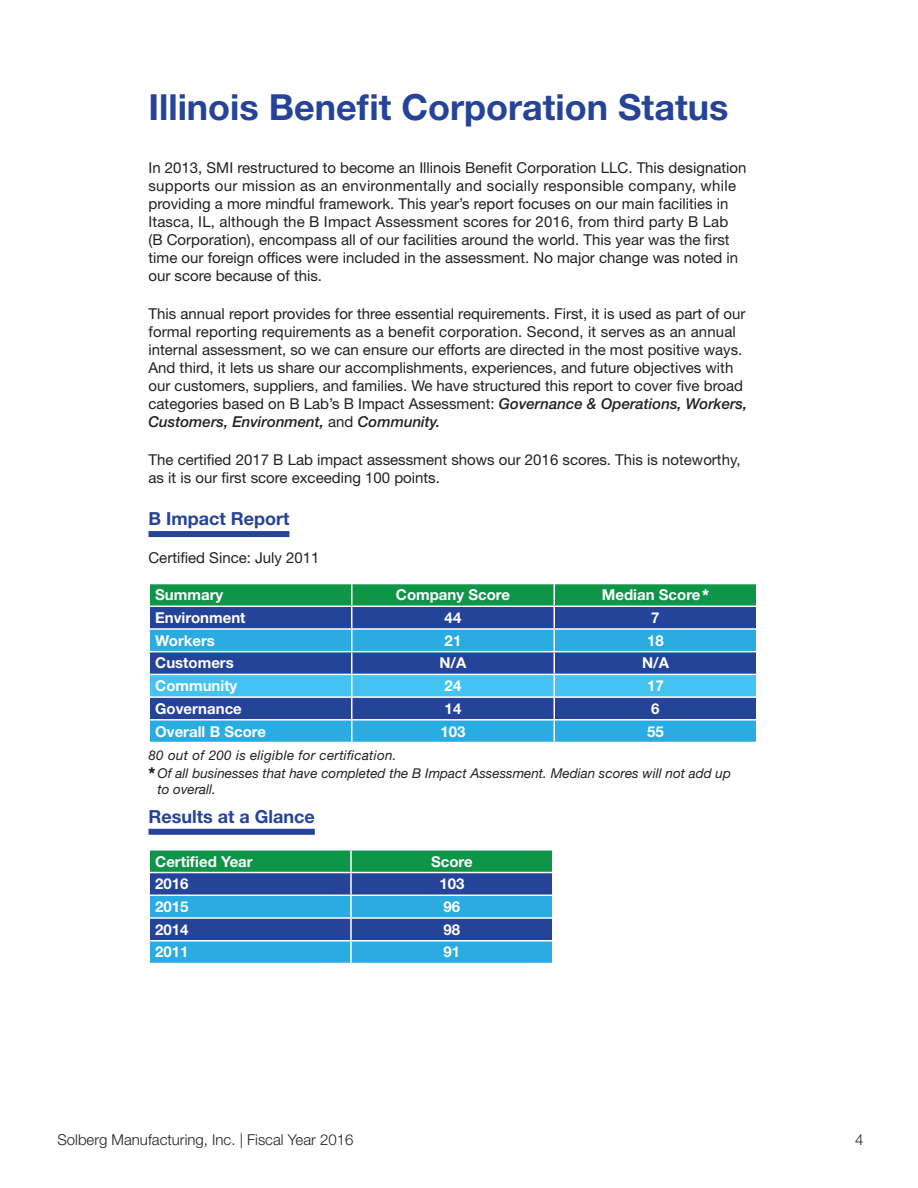
<style>
.page{position:relative;width:918px;height:1188px;background:#fff}
.page>*{position:absolute;margin:0;border:0;box-sizing:border-box;transform-origin:0 0}
.t1{font:700 36px "Helvetica Neue LT Std";color:#244399}
.t2{font:700 18px "Helvetica Neue LT Std";color:#244399}
.t3{font:15px/18px "Helvetica Neue LT Std";color:#231f20}
.t4{font:700 15px "Helvetica Neue LT Std";color:#fff}
.t5{font:300 15px "Helvetica Neue LT Std";color:#231f20}
.t6{font:italic 13.5px/18px "Helvetica Neue LT Std";color:#231f20}
.s1{font-weight:500;font-style:italic}
.s2{font-weight:900}
.s3{font-weight:900;font-style:normal;font-size:15px}
</style>
<div class="page">
<div style="left:148px;top:531px;width:141px;height:6px;background:#244399"></div>
<div style="left:148px;top:829px;width:167px;height:6px;background:#244399"></div>
<svg style="left:149px;top:584px;width:608px;height:158px;background:#3687b4"></svg>
<hr style="left:756px;top:721px;width:2px;height:21px;background:#fff">
<svg style="left:150px;top:851px;width:402px;height:112px;background:#247ea6"></svg>
<hr style="left:350px;top:851px;width:2px;height:21px;background:#fff">
<hr style="left:350px;top:873px;width:2px;height:22px;background:#fff">
<hr style="left:350px;top:896px;width:2px;height:21px;background:#fff">
<hr style="left:350px;top:919px;width:2px;height:21px;background:#fff">
<hr style="left:350px;top:942px;width:2px;height:21px;background:#fff">
<hr style="left:148px;top:940px;width:203px;height:2px;background:#fff">
<hr style="left:351px;top:940px;width:203px;height:2px;background:#fff">
<hr style="left:148px;top:872px;width:203px;height:1px;background:#fff">
<hr style="left:351px;top:872px;width:203px;height:1px;background:#fff">
<hr style="left:148px;top:895px;width:203px;height:1px;background:#fff">
<hr style="left:351px;top:895px;width:203px;height:1px;background:#fff">
<hr style="left:148px;top:917px;width:203px;height:2px;background:#fff">
<hr style="left:351px;top:917px;width:203px;height:2px;background:#fff">
<h1 class="t1" style="left:148px;top:85px;width:581px">Illinois Benefit Corporation Status</h1>
<p class="t3" style="left:148px;top:158px;width:599px">In 2013, SMI restructured to become an Illinois Benefit Corporation LLC. This designation supports our mission as an environmentally and socially responsible company, while providing a more mindful framework. This year’s report focuses on our main facilities in Itasca, IL, although the B Impact Assessment scores for 2016, from third party B Lab<br>(B Corporation), encompass all of our facilities around the world. This year was the first time our foreign offices were included in the assessment. No major change was noted in our score because of this.</p>
<p class="t3" style="left:148px;top:304px;width:600px">This annual report provides for three essential requirements. First, it is used as part of our formal reporting requirements as a benefit corporation. Second, it serves as an annual internal assessment, so we can ensure our efforts are directed in the most positive ways.<br>And third, it lets us share our accomplishments, experiences, and future objectives with our customers, suppliers, and families. We have structured this report to cover five broad categories based on B Lab’s B Impact Assessment: <span class="s1">Governance &amp; Operations, Workers, Customers, Environment,</span> and <span class="s1">Community.</span></p>
<p class="t3" style="left:148px;top:451px;width:594px">The certified 2017 B Lab impact assessment shows our 2016 scores. This is noteworthy, as it is our first score exceeding 100 points.</p>
<p class="t2" style="left:148px;top:508px;width:142px">B Impact Report</p>
<p class="t3" style="left:148px;top:549px;width:173px">Certified Since: July 2011</p>
<p class="t4" style="left:155px;top:586px;width:70px">Summary</p>
<p class="t4" style="left:396px;top:586px;width:116px">Company Score</p>
<p class="t4" style="left:602px;top:586px;width:109px">Median Score <span class="s2">*</span></p>
<p class="t4" style="left:155px;top:608px;width:92px">Environment</p>
<p class="t4" style="left:445px;top:608px;width:18px">44</p>
<p class="t4" style="left:651px;top:608px;width:10px">7</p>
<p class="t4" style="left:155px;top:631px;width:61px">Workers</p>
<p class="t4" style="left:445px;top:631px;width:18px">21</p>
<p class="t4" style="left:647px;top:631px;width:18px">18</p>
<p class="t4" style="left:155px;top:654px;width:80px">Customers</p>
<p class="t4" style="left:440px;top:654px;width:28px">N/A</p>
<p class="t4" style="left:642px;top:654px;width:28px">N/A</p>
<p class="t4" style="left:155px;top:676px;width:84px">Community</p>
<p class="t4" style="left:445px;top:676px;width:18px">24</p>
<p class="t4" style="left:647px;top:676px;width:18px">17</p>
<p class="t4" style="left:155px;top:699px;width:88px">Governance</p>
<p class="t4" style="left:445px;top:699px;width:18px">14</p>
<p class="t4" style="left:651px;top:699px;width:10px">6</p>
<p class="t4" style="left:155px;top:722px;width:112px">Overall B Score</p>
<p class="t4" style="left:440px;top:722px;width:27px">103</p>
<p class="t4" style="left:647px;top:722px;width:18px">55</p>
<p class="t6" style="left:148px;top:746px;width:584px">80 out of 200 is eligible for certification.<br><span class="s3">*</span> Of all businesses that have completed the B Impact Assessment. Median scores will not add up</p>
<p class="t6" style="left:157px;top:780px;width:60px">to overall.</p>
<p class="t2" style="left:148px;top:805px;width:168px">Results at a Glance</p>
<p class="t4" style="left:155px;top:852px;width:99px">Certified Year</p>
<p class="t4" style="left:431px;top:852px;width:43px">Score</p>
<p class="t4" style="left:155px;top:875px;width:35px">2016</p>
<p class="t4" style="left:439px;top:875px;width:27px">103</p>
<p class="t4" style="left:155px;top:897px;width:35px">2015</p>
<p class="t4" style="left:444px;top:897px;width:18px">96</p>
<p class="t4" style="left:155px;top:920px;width:35px">2014</p>
<p class="t4" style="left:444px;top:920px;width:18px">98</p>
<p class="t4" style="left:155px;top:943px;width:35px">2011</p>
<p class="t4" style="left:444px;top:943px;width:18px">91</p>
<p class="t5" style="left:57px;top:1130px;width:297px">Solberg Manufacturing, Inc. | Fiscal Year 2016</p>
<p class="t5" style="left:855px;top:1130px;width:10px">4</p>
</div>
